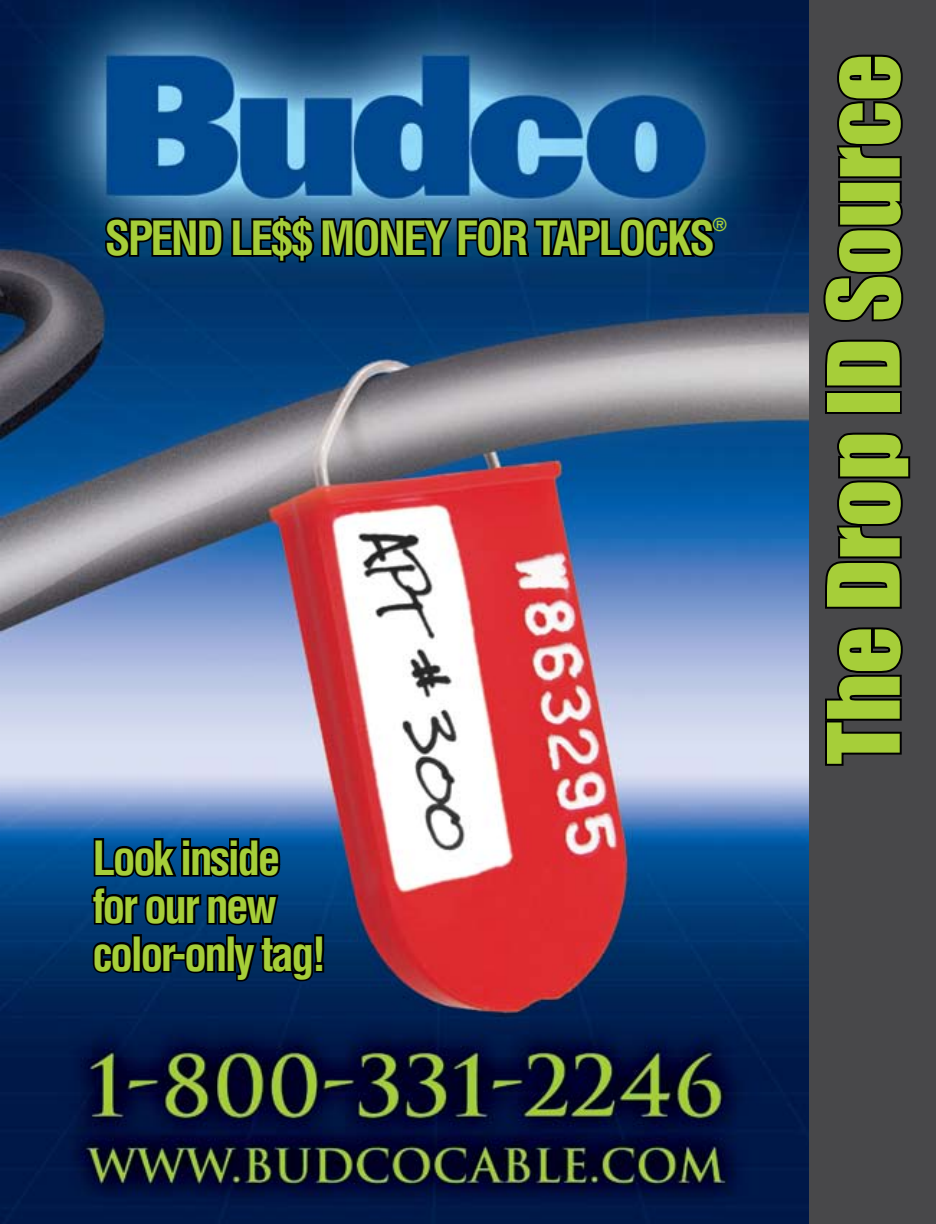
<style>
.page{position:relative;width:936px;height:1224px;background:#fff}
.page>*{position:absolute;margin:0;border:0;box-sizing:border-box;transform-origin:0 0}
.t1{font:92px "Impact";color:#a6ce39}
.t2{font:700 condensed 46px/48px "Helvetica";letter-spacing:-.06em;color:#a6ce39}
.t3{font:700 condensed 17.4px "Helvetica";color:#a6ce39}
</style>
<div class="page">
<img style="left:0;top:0;width:810px;height:1224px">
<div style="left:810px;top:0;width:126px;height:1224px;background:#48484a"></div>
<svg style="left:825px;top:627px;width:78px;height:139px"></svg>
<svg style="left:825px;top:432px;width:86px;height:177px"></svg>
<div style="left:825px;top:391px;width:77px;height:23px;border:4px solid #000"></div>
<svg style="left:825px;top:339px;width:77px;height:49px"></svg>
<svg style="left:823px;top:54px;width:81px;height:268px"></svg>
<svg style="left:103px;top:87px;width:614px;height:323px;background:#255583"></svg>
<svg style="left:90px;top:836px;width:236px;height:229px;background:#022349"></svg>
<p class="t2" style="left:105px;top:214px;width:612px">SPEND LE$$ MONEY FOR TAPLOCKS</p>
<p class="t3" style="left:712px;top:214px;width:16px">®</p>
<p class="t2" style="left:93px;top:833px;width:236px">Look inside for our new color-only tag!</p>
<h1 class="t1" style="left:807px;top:764px;width:712px;rotate:-90deg">The Drop ID Source</h1>
</div>
